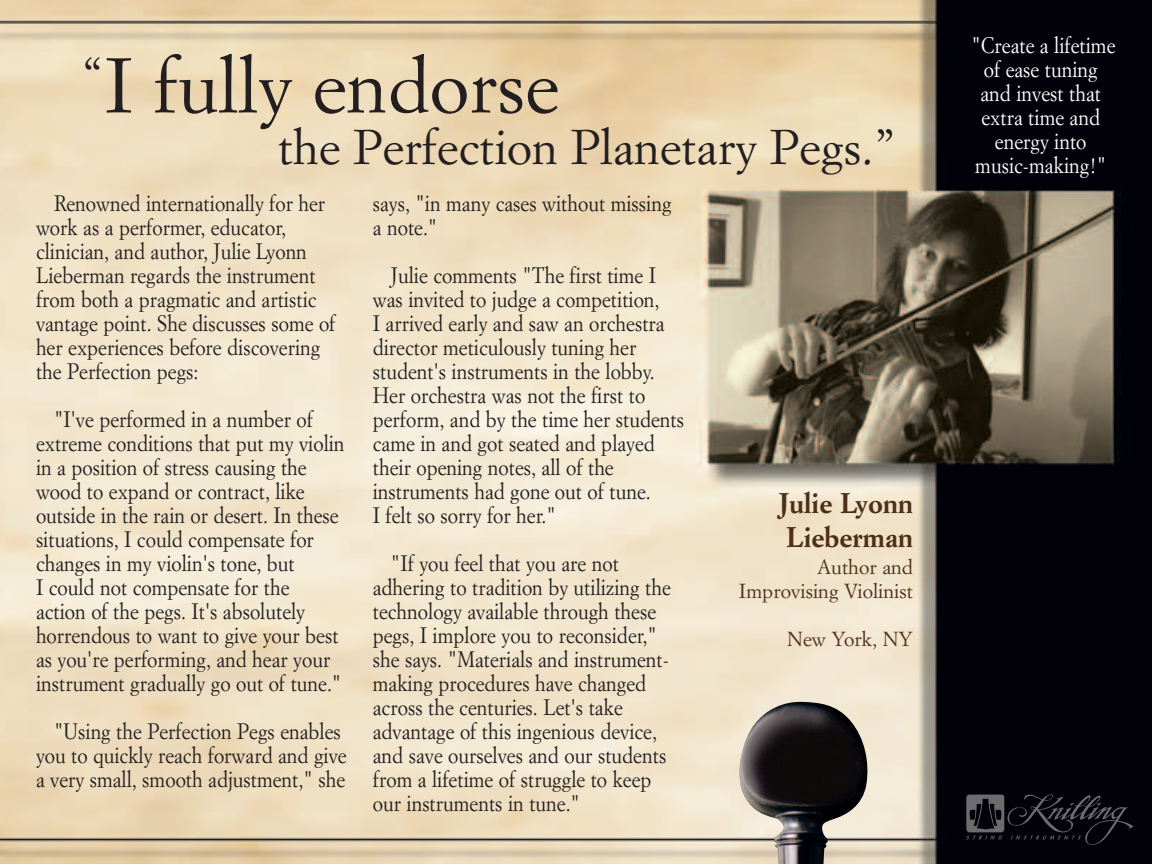
<style>
.page{position:relative;width:1152px;height:864px;background:#fff}
.page>*{position:absolute;margin:0;border:0;box-sizing:border-box;transform-origin:0 0}
.t1{font:76px "Simoncini Garamond";color:#231f20}
.t2{font:48px "Simoncini Garamond";color:#231f20}
.t3{font:700 28px/33.6px "Simoncini Garamond";color:#4d2e19}
.t4{font:22px/24px "Simoncini Garamond";color:#231f20;scale:.9 1}
.t5{font:22px/24px "Simoncini Garamond";color:#fff;text-align:center;scale:.9 1}
.t6{font:20px/24px "Simoncini Garamond";color:#4d2e19;text-align:right}
</style>
<div class="page">
<img style="left:0;top:0;width:1152px;height:864px">
<svg style="left:966px;top:794px;width:168px;height:54px;background:#17171e"></svg>
<img style="left:736px;top:701px;width:134px;height:163px">
<h1 class="t1" style="left:81px;top:54px;width:479px"><sup>“</sup>I fully endorse</h1>
<h2 class="t2" style="left:278px;top:127px;width:620px">the Perfection Planetary Pegs.”</h2>
<p class="t4" style="left:36px;top:193px;width:334px;text-indent:18px">Renowned internationally for her work as a performer, educator, clinician, and author, Julie Lyonn<br>Lieberman regards the instrument from both a pragmatic and artistic vantage point. She discusses some of her experiences before discovering the Perfection pegs:</p>
<p class="t4" style="left:36px;top:409px;width:344px;text-indent:18px">"I've performed in a number of extreme conditions that put my violin in a position of stress causing the wood to expand or contract, like outside in the rain or desert. In these situations, I could compensate for changes in my violin's tone, but<br>I could not compensate for the action of the pegs. It's absolutely horrendous to want to give your best as you're performing, and hear your instrument gradually go out of tune."</p>
<p class="t4" style="left:36px;top:721px;width:347px;text-align:center">"Using the Perfection Pegs enables you to quickly reach forward and give a very small, smooth adjustment," she</p>
<p class="t4" style="left:373px;top:193px;width:333px">says, "in many cases without missing a note."</p>
<p class="t4" style="left:373px;top:265px;width:347px;text-indent:18px">Julie comments "The first time I was invited to judge a competition,<br>I arrived early and saw an orchestra director meticulously tuning her student's instruments in the lobby.<br>Her orchestra was not the first to perform, and by the time her students came in and got seated and played their opening notes, all of the instruments had gone out of tune.<br>I felt so sorry for her."</p>
<p class="t4" style="left:373px;top:553px;width:333px;text-indent:18px">"If you feel that you are not adhering to tradition by utilizing the technology available through these pegs, I implore you to reconsider," she says. "Materials and instrument&shy;making procedures have changed across the centuries. Let's take advantage of this ingenious device, and save ourselves and our students from a lifetime of struggle to keep our instruments in tune."</p>
<p class="t3" style="left:779px;top:489px;width:136px">Julie Lyonn<br>Lieberman</p>
<p class="t6" style="left:739px;top:557px;width:176px">Author and<br>Improvising Violinist</p>
<p class="t6" style="left:787px;top:629px;width:127px">New York, NY</p>
<p class="t5" style="left:972px;top:35px;width:161px">"Create a lifetime of ease tuning and invest that extra time and energy into music-making!"</p>
</div>
